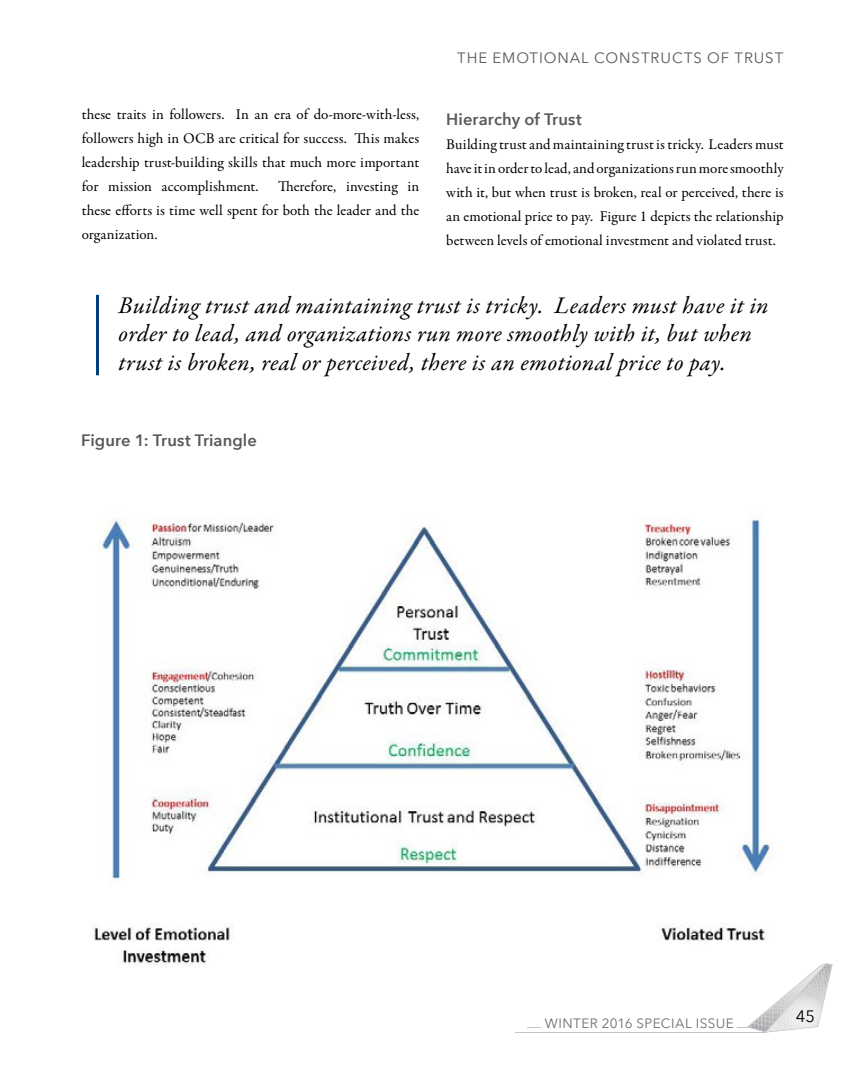
<style>
.page{position:relative;width:864px;height:1080px;background:#fff}
.page>*{position:absolute;margin:0;border:0;box-sizing:border-box;transform-origin:0 0}
.t1{font:italic 24px/28.5px "Garamond Premr Pro";letter-spacing:.02em;color:#000}
.t2{font:600 16.5px "Avenir Next";letter-spacing:.005em;color:#58595b}
.t3{font:16.5px "Avenir Next";color:#000}
.t4{font:15px/24px "Garamond Premr Pro";color:#000;text-align:justify}
.t5{font:15px "Avenir Next";letter-spacing:.06em;color:#58595b}
.t6{font:13.5px "Avenir Next";letter-spacing:.03em;color:#6d6e71}
</style>
<div class="page">
<svg style="left:747px;top:963px;width:86px;height:70px"></svg>
<hr style="left:515px;top:1032px;width:251px;height:1px;background:#bcbec0">
<hr style="left:527px;top:1027px;width:221px;height:1px;background:#bcbec0">
<svg style="left:779px;top:995px;width:44px;height:34px"></svg>
<div style="left:541px;top:1015px;width:196px;height:14px;background:#fff"></div>
<img style="left:94px;top:517px;width:690px;height:459px">
<hr style="left:96px;top:295px;width:3px;height:80px;background:#003f77">
<p class="t4" style="left:82px;top:103px;width:339px">these traits in followers. In an era of do-more-with-less, followers high in OCB are critical for success. This makes leadership trust-building skills that much more important for mission accomplishment.</p>
<p class="t4" style="left:82px;top:175px;width:339px;text-indent:196px">Therefore, investing in these efforts is time well spent for both the leader and the organization.</p>
<p class="t5" style="left:457px;top:45px;width:328px">THE EMOTIONAL CONSTRUCTS OF TRUST</p>
<p class="t2" style="left:446px;top:105px;width:137px">Hierarchy of Trust</p>
<p class="t4" style="left:446px;top:132px;width:339px">Building trust and maintaining trust is tricky. Leaders must have it in order to lead, and organizations run more smoothly with it, but when trust is broken, real or perceived, there is an emotional price to pay. Figure 1 depicts the relationship between levels of emotional investment and violated trust.</p>
<h1 class="t1" style="left:119px;top:292px;width:652px">Building trust and maintaining trust is tricky. Leaders must have it in order to lead, and organizations run more smoothly with it, but when trust is broken, real or perceived, there is an emotional price to pay.</h1>
<p class="t2" style="left:81px;top:426px;width:177px">Figure 1: Trust Triangle</p>
<p class="t6" style="left:545px;top:1012px;width:190px">WINTER 2016 SPECIAL ISSUE</p>
<p class="t3" style="left:796px;top:1003px;width:21px">45</p>
</div>
